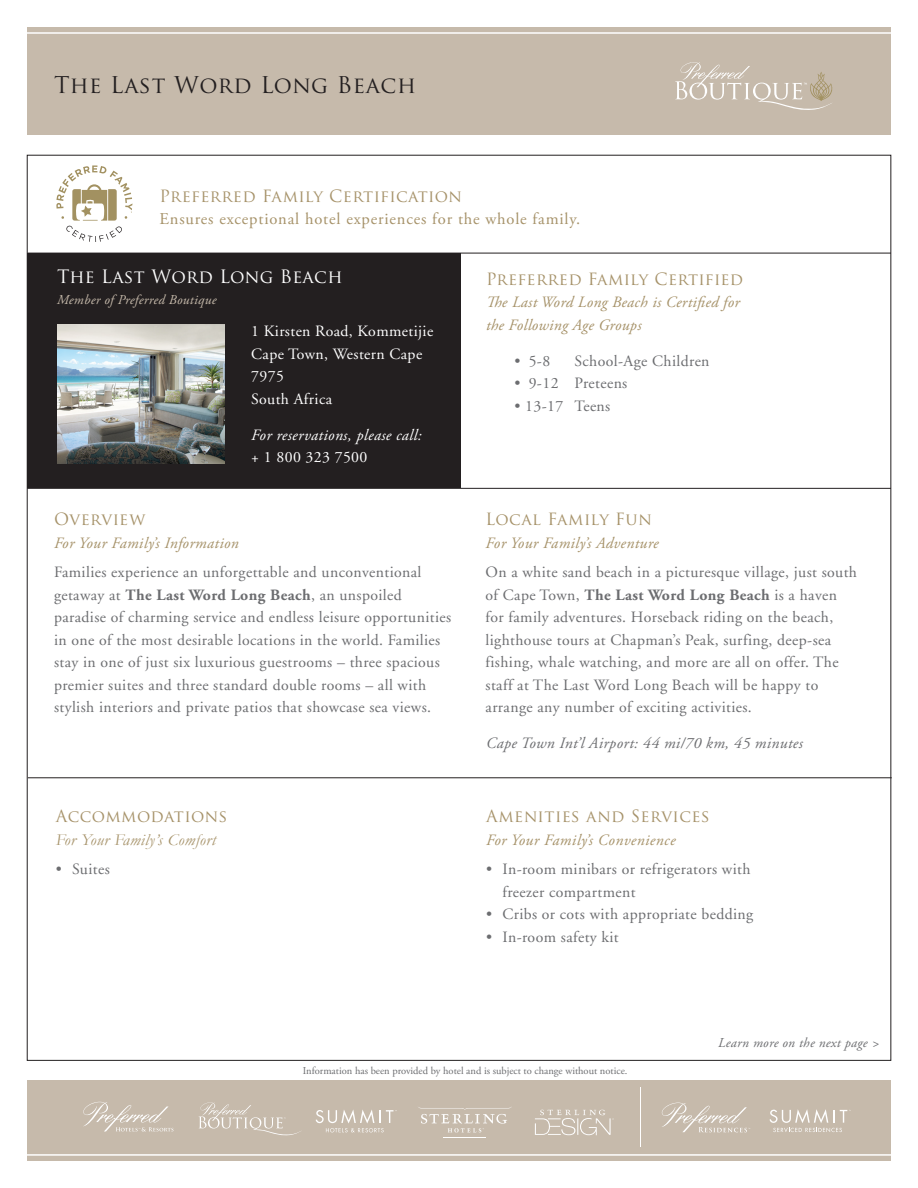
<style>
.page{position:relative;width:918px;height:1188px;background:#fff}
.page>*{position:absolute;margin:0;border:0;box-sizing:border-box;transform-origin:0 0}
.t1{font:22.5px "Trajan Pro";letter-spacing:.03em;color:#231f20}
.t2{font:18px "Trajan Pro";letter-spacing:.02em;color:#fff}
.t3{font:16.5px/22.5px "Adobe Garamond Pro";letter-spacing:.05em;color:#a69269}
.t4{font:16.5px "Trajan Pro";letter-spacing:.02em;color:#a69269}
.t5{font:italic 16.5px/22.5px "Garamond";letter-spacing:.03em;color:#a69269}
.t6{font:15.75px/22.5px "Adobe Garamond";letter-spacing:.025em;color:#6c6d70}
.t7{font:italic 15.75px/22.5px "Adobe Garamond Pro";letter-spacing:.02em;color:#a69269}
.t8{font:15.75px/22.5px "Adobe Garamond";letter-spacing:.025em;color:#fff}
.t9{font:italic 15.75px "Adobe Garamond";letter-spacing:.025em;color:#6c6d70}
.t10{font:italic 15.75px "Adobe Garamond Pro";letter-spacing:.025em;color:#fff}
.t11{font:15.75px "Adobe Garamond Pro";letter-spacing:.025em;color:#fff}
.t12{font:italic 13.5px "Adobe Garamond Pro";letter-spacing:.025em;color:#c6baab}
.t13{font:italic 13.5px "Adobe Garamond Pro";letter-spacing:.025em;color:#6c6d70}
.t14{font:10.5px "Adobe Garamond Pro";color:#6c6d70}
.s1{font-family:"Trajan Pro"}
.s2{font-weight:700}
.s3{font-family:"Trajan Pro";font-style:normal}
</style>
<div class="page">
<div style="left:27px;top:253px;width:434px;height:235px;background:#231f20"></div>
<hr style="left:27px;top:253px;width:864px;height:1px;background:#231f20">
<div style="left:27px;top:1080px;width:864px;height:81px;background:#c6baab"></div>
<hr style="left:27px;top:488px;width:864px;height:1px;background:#231f20">
<img style="left:57px;top:324px;width:167px;height:140px">
<hr style="left:27px;top:1154px;width:865px;height:2px;background:#fff">
<div style="left:27px;top:27px;width:864px;height:108px;background:#c6baab"></div>
<hr style="left:27px;top:32px;width:865px;height:2px;background:#fff">
<hr style="left:28px;top:778px;width:864px;height:1px;background:#231f20">
<svg style="left:675px;top:62px;width:157px;height:48px"></svg>
<svg style="left:56px;top:165px;width:76px;height:77px"></svg>
<hr style="left:444px;top:1138px;width:42px;height:1px;background:#fff">
<svg style="left:418px;top:1107px;width:93px;height:26px"></svg>
<hr style="left:640px;top:1087px;width:1px;height:59px;background:#fff">
<svg style="left:770px;top:1109px;width:81px;height:23px"></svg>
<svg style="left:316px;top:1110px;width:81px;height:22px"></svg>
<svg style="left:199px;top:1102px;width:102px;height:34px"></svg>
<svg style="left:83px;top:1102px;width:90px;height:29px"></svg>
<svg style="left:662px;top:1103px;width:88px;height:29px"></svg>
<svg style="left:535px;top:1110px;width:79px;height:25px"></svg>
<p class="t1" style="left:54px;top:70px;width:364px">The Last Word Long Beach</p>
<p class="t3" style="left:159px;top:186px;width:422px"><span class="s1">Preferred Family Certification<br></span>Ensures exceptional hotel experiences for the whole family.</p>
<p class="t2" style="left:57px;top:266px;width:287px">The Last Word Long Beach</p>
<p class="t12" style="left:57px;top:292px;width:161px">Member of Preferred Boutique</p>
<p class="t8" style="left:251px;top:321px;width:183px">1 Kirsten Road, Kommetijie</p>
<p class="t8" style="left:251px;top:343px;width:172px">Cape Town, Western Cape<br>7975</p>
<p class="t8" style="left:251px;top:388px;width:82px">South Africa</p>
<p class="t10" style="left:251px;top:425px;width:172px">For reservations, please call:</p>
<p class="t11" style="left:251px;top:448px;width:118px">+ 1 800 323 7500</p>
<p class="t4" style="left:54px;top:509px;width:93px">Overview</p>
<p class="t7" style="left:54px;top:532px;width:186px">For Your Family’s Information</p>
<p class="t6" style="left:54px;top:561px;width:399px">Families experience an unforgettable and unconventional getaway at <span class="s2">The Last Word Long Beach</span>, an unspoiled paradise of charming service and endless leisure opportunities in one of the most desirable locations in the world. Families stay in one of just six luxurious guestrooms – three spacious premier suites and three standard double rooms – all with stylish interiors and private patios that showcase sea views.</p>
<p class="t5" style="left:56px;top:806px;width:173px"><span class="s3">Accommodations<br></span>For Your Family’s Comfort</p>
<p class="t6" style="left:56px;top:858px;width:56px">• Suites</p>
<p class="t4" style="left:486px;top:268px;width:259px">Preferred Family Certified</p>
<p class="t7" style="left:486px;top:291px;width:255px">The Last Word Long Beach is Certified for the Following Age Groups</p>
<p class="t6" style="left:514px;top:350px;width:37px">• 5-8</p>
<p class="t6" style="left:575px;top:350px;width:137px">School-Age Children</p>
<p class="t6" style="left:514px;top:372px;width:114px">• 9-12 Preteens</p>
<p class="t6" style="left:514px;top:395px;width:97px">• 13-17 Teens</p>
<p class="t4" style="left:486px;top:509px;width:168px">Local Family Fun</p>
<p class="t7" style="left:486px;top:532px;width:175px">For Your Family’s Adventure</p>
<p class="t6" style="left:486px;top:561px;width:373px">On a white sand beach in a picturesque village, just south of Cape Town, <span class="s2">The Last Word Long Beach</span> is a haven for family adventures. Horseback riding on the beach, lighthouse tours at Chapman’s Peak, surfing, deep-sea fishing, whale watching, and more are all on offer. The staff at The Last Word Long Beach will be happy to arrange any number of exciting activities.</p>
<p class="t9" style="left:486px;top:735px;width:318px">Cape Town Int’l Airport: 44 mi/70 km, 45 minutes</p>
<p class="t4" style="left:486px;top:806px;width:225px">Amenities and Services</p>
<p class="t7" style="left:486px;top:829px;width:191px">For Your Family’s Convenience</p>
<p class="t6" style="left:502px;top:858px;width:250px;text-indent:-16px">• In-room minibars or refrigerators with freezer compartment</p>
<p class="t6" style="left:486px;top:903px;width:269px">• Cribs or cots with appropriate bedding</p>
<p class="t6" style="left:486px;top:926px;width:134px">• In-room safety kit</p>
<p class="t13" style="left:718px;top:1035px;width:163px">Learn more on the next page &gt;</p>
<p class="t14" style="left:303px;top:1064px;width:326px">Information has been provided by hotel and is subject to change without notice.</p>
</div>
